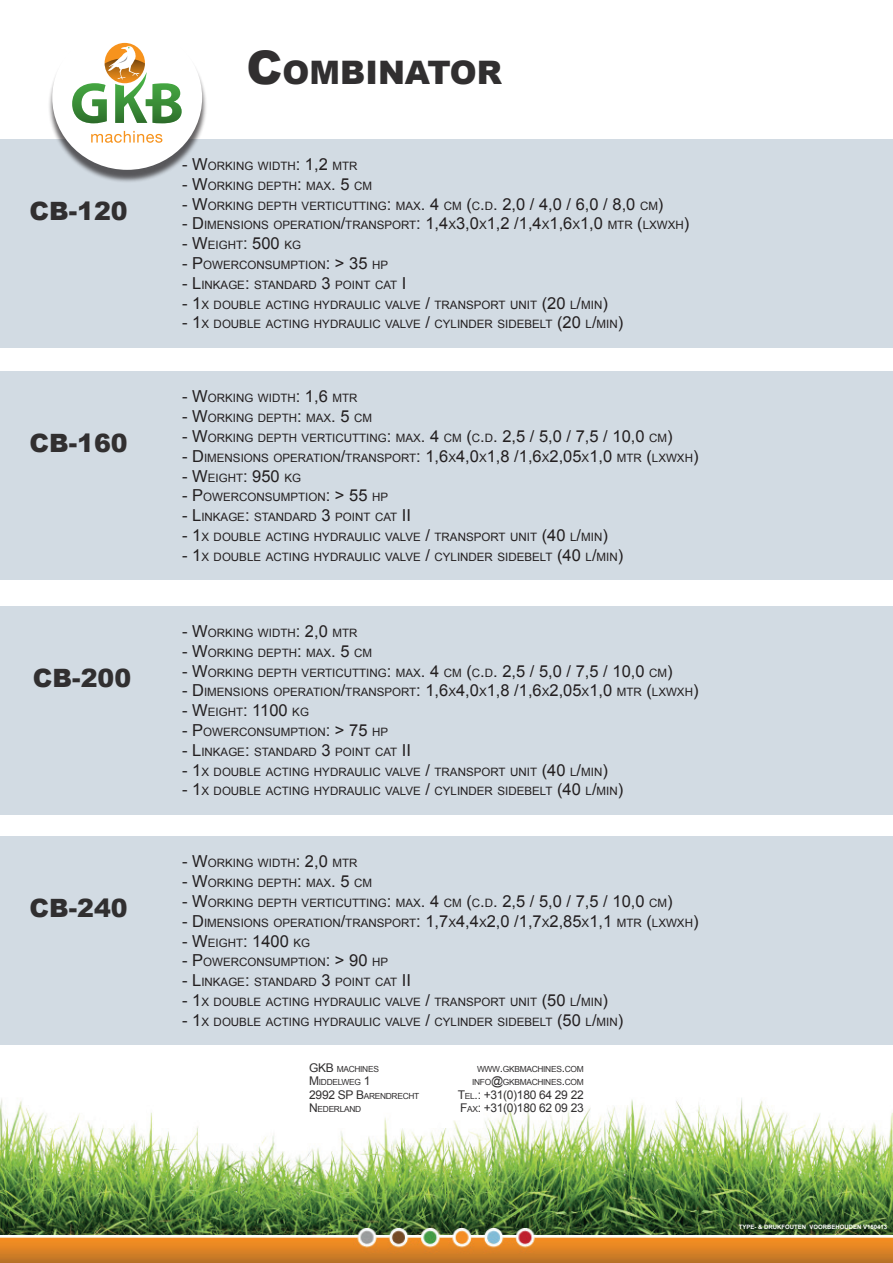
<style>
.page{position:relative;width:893px;height:1263px;background:#fff}
.page>*{position:absolute;margin:0;border:0;box-sizing:border-box;transform-origin:0 0}
.t1{font:900 32.4px "Arial";color:#312f30}
.t2{font:900 25.2px "Arial";color:#312f30}
.t3{font:16.5px "Arial";color:#231f20}
.t4{font:12px/13.5px "Arial";letter-spacing:-.025em;color:#312f30}
.t5{font:11.55px "Arial";color:#231f20}
.t6{font:8.4px/13.5px "Arial";letter-spacing:-.035em;color:#312f30}
.t7{font:700 6px "Arial";color:#fff}
.s1{font-size:46.35px}
.s2{font-size:16.5px}
.s3{font-size:11.55px}
.s4{font-size:12px}
.s5{font-size:8.4px}
</style>
<div class="page">
<img style="left:0;top:1098px;width:893px;height:130px">
<img style="left:0;top:1228px;width:893px;height:35px">
<div style="left:6px;top:139px;width:882px;height:208px;background:#d2dbe3"></div>
<div style="left:6px;top:371px;width:882px;height:209px;background:#d2dbe3"></div>
<div style="left:6px;top:606px;width:882px;height:208px;background:#d2dbe3"></div>
<div style="left:6px;top:836px;width:882px;height:209px;background:#d2dbe3"></div>
<div style="left:47px;top:28px;width:160px;height:155px;background:#231f20;opacity:.7"></div>
<div style="left:52px;top:26px;width:150px;height:144px;background:#fff;border-radius:50%"></div>
<div style="left:105px;top:43px;width:40px;height:40px;background:#f7931d;border-radius:50%"></div>
<svg style="left:72px;top:46px;width:110px;height:77px"></svg>
<svg style="left:91px;top:131px;width:71px;height:12px"></svg>
<h2 class="t2" style="left:30px;top:193px;width:100px">CB-120</h2>
<h2 class="t2" style="left:30px;top:425px;width:100px">CB-160</h2>
<h2 class="t2" style="left:33px;top:660px;width:100px">CB-200</h2>
<h2 class="t2" style="left:30px;top:890px;width:100px">CB-240</h2>
<h1 class="t1" style="left:247px;top:49px;width:257px"><span class="s1">C</span>OMBINATOR</h1>
<p class="t5" style="left:182px;top:158px;width:177px"><span class="s2">- W</span>ORKING WIDTH<span class="s2">: 1,2</span> MTR</p>
<p class="t5" style="left:182px;top:178px;width:192px"><span class="s2">- W</span>ORKING DEPTH<span class="s2">:</span> MAX<span class="s2">. 5</span> CM</p>
<p class="t5" style="left:182px;top:198px;width:483px"><span class="s2">- W</span>ORKING DEPTH VERTICUTTING<span class="s2">:</span> MAX<span class="s2">. 4</span> CM <span class="s2">(</span>C<span class="s2">.</span>D<span class="s2">. 2,0 / 4,0 / 6,0 / 8,0</span> CM<span class="s2">)</span></p>
<p class="t5" style="left:182px;top:218px;width:509px"><span class="s2">- D</span> IMENSIONS OPERATION<span class="s2">/</span>TRANSPORT<span class="s2">: 1,4</span>X<span class="s2">3,0</span>X<span class="s2">1,2 /1,4</span>X<span class="s2">1,6</span>X<span class="s2">1,0</span> MTR <span class="s2">(</span>LXWXH<span class="s2">)</span></p>
<p class="t5" style="left:182px;top:238px;width:120px"><span class="s2">- W</span>EIGHT<span class="s2">: 500</span> KG</p>
<p class="t5" style="left:182px;top:257px;width:208px"><span class="s2">- P</span>OWERCONSUMPTION<span class="s2">: &gt; 35</span> HP</p>
<p class="t5" style="left:182px;top:277px;width:223px"><span class="s2">- L</span>INKAGE<span class="s2">:</span> STANDARD <span class="s2">3</span> POINT CAT <span class="s2">I</span></p>
<p class="t5" style="left:182px;top:297px;width:427px"><span class="s2">- 1</span>X DOUBLE ACTING HYDRAULIC VALVE <span class="s2">/</span> TRANSPORT UNIT <span class="s2">(20</span> L<span class="s2">/</span>MIN<span class="s2">)</span></p>
<p class="t5" style="left:182px;top:317px;width:443px"><span class="s2">- 1</span>X DOUBLE ACTING HYDRAULIC VALVE <span class="s2">/</span> CYLINDER SIDEBELT <span class="s2">(20</span> L<span class="s2">/</span>MIN<span class="s2">)</span></p>
<p class="t5" style="left:182px;top:391px;width:177px"><span class="s2">- W</span>ORKING WIDTH<span class="s2">: 1,6</span> MTR</p>
<p class="t5" style="left:182px;top:411px;width:192px"><span class="s2">- W</span>ORKING DEPTH<span class="s2">:</span> MAX<span class="s2">. 5</span> CM</p>
<p class="t5" style="left:182px;top:430px;width:492px"><span class="s2">- W</span>ORKING DEPTH VERTICUTTING<span class="s2">:</span> MAX<span class="s2">. 4</span> CM <span class="s2">(</span>C<span class="s2">.</span>D<span class="s2">. 2,5 / 5,0 / 7,5 / 10,0</span> CM<span class="s2">)</span></p>
<p class="t5" style="left:182px;top:450px;width:518px"><span class="s2">- D</span> IMENSIONS OPERATION<span class="s2">/</span>TRANSPORT<span class="s2">: 1,6</span>X<span class="s2">4,0</span>X<span class="s2">1,8 /1,6</span>X<span class="s2">2,05</span>X<span class="s2">1,0</span> MTR <span class="s2">(</span>LXWXH<span class="s2">)</span></p>
<p class="t5" style="left:182px;top:470px;width:120px"><span class="s2">- W</span>EIGHT<span class="s2">: 950</span> KG</p>
<p class="t5" style="left:182px;top:490px;width:208px"><span class="s2">- P</span>OWERCONSUMPTION<span class="s2">: &gt; 55</span> HP</p>
<p class="t5" style="left:182px;top:510px;width:224px"><span class="s2">- L</span>INKAGE<span class="s2">:</span> STANDARD <span class="s2">3</span> POINT CAT <span class="s2">II</span></p>
<p class="t5" style="left:182px;top:529px;width:427px"><span class="s2">- 1</span>X DOUBLE ACTING HYDRAULIC VALVE <span class="s2">/</span> TRANSPORT UNIT <span class="s2">(40</span> L<span class="s2">/</span>MIN<span class="s2">)</span></p>
<p class="t5" style="left:182px;top:549px;width:443px"><span class="s2">- 1</span>X DOUBLE ACTING HYDRAULIC VALVE <span class="s2">/</span> CYLINDER SIDEBELT <span class="s2">(40</span> L<span class="s2">/</span>MIN<span class="s2">)</span></p>
<p class="t5" style="left:182px;top:625px;width:177px"><span class="s2">- W</span>ORKING WIDTH<span class="s2">: 2,0</span> MTR</p>
<p class="t5" style="left:182px;top:645px;width:192px"><span class="s2">- W</span>ORKING DEPTH<span class="s2">:</span> MAX<span class="s2">. 5</span> CM</p>
<p class="t5" style="left:182px;top:665px;width:492px"><span class="s2">- W</span>ORKING DEPTH VERTICUTTING<span class="s2">:</span> MAX<span class="s2">. 4</span> CM <span class="s2">(</span>C<span class="s2">.</span>D<span class="s2">. 2,5 / 5,0 / 7,5 / 10,0</span> CM<span class="s2">)</span></p>
<p class="t5" style="left:182px;top:685px;width:518px"><span class="s2">- D</span> IMENSIONS OPERATION<span class="s2">/</span>TRANSPORT<span class="s2">: 1,6</span>X<span class="s2">4,0</span>X<span class="s2">1,8 /1,6</span>X<span class="s2">2,05</span>X<span class="s2">1,0</span> MTR <span class="s2">(</span>LXWXH<span class="s2">)</span></p>
<h3 class="t3" style="left:182px;top:699px;width:128px">- W<span class="s3">EIGHT</span>: 1100 <span class="s3">KG</span></h3>
<p class="t5" style="left:182px;top:724px;width:208px"><span class="s2">- P</span>OWERCONSUMPTION<span class="s2">: &gt; 75</span> HP</p>
<p class="t5" style="left:182px;top:744px;width:224px"><span class="s2">- L</span>INKAGE<span class="s2">:</span> STANDARD <span class="s2">3</span> POINT CAT <span class="s2">II</span></p>
<p class="t5" style="left:182px;top:764px;width:427px"><span class="s2">- 1</span>X DOUBLE ACTING HYDRAULIC VALVE <span class="s2">/</span> TRANSPORT UNIT <span class="s2">(40</span> L<span class="s2">/</span>MIN<span class="s2">)</span></p>
<p class="t5" style="left:182px;top:784px;width:443px"><span class="s2">- 1</span>X DOUBLE ACTING HYDRAULIC VALVE <span class="s2">/</span> CYLINDER SIDEBELT <span class="s2">(40</span> L<span class="s2">/</span>MIN<span class="s2">)</span></p>
<p class="t5" style="left:182px;top:856px;width:177px"><span class="s2">- W</span>ORKING WIDTH<span class="s2">: 2,0</span> MTR</p>
<p class="t5" style="left:182px;top:876px;width:192px"><span class="s2">- W</span>ORKING DEPTH<span class="s2">:</span> MAX<span class="s2">. 5</span> CM</p>
<p class="t5" style="left:182px;top:895px;width:492px"><span class="s2">- W</span>ORKING DEPTH VERTICUTTING<span class="s2">:</span> MAX<span class="s2">. 4</span> CM <span class="s2">(</span>C<span class="s2">.</span>D<span class="s2">. 2,5 / 5,0 / 7,5 / 10,0</span> CM<span class="s2">)</span></p>
<p class="t5" style="left:182px;top:915px;width:518px"><span class="s2">- D</span> IMENSIONS OPERATION<span class="s2">/</span>TRANSPORT<span class="s2">: 1,7</span>X<span class="s2">4,4</span>X<span class="s2">2,0 /1,7</span>X<span class="s2">2,85</span>X<span class="s2">1,1</span> MTR <span class="s2">(</span>LXWXH<span class="s2">)</span></p>
<h3 class="t3" style="left:182px;top:930px;width:130px">- W<span class="s3">EIGHT</span>: 1400 <span class="s3">KG</span></h3>
<p class="t5" style="left:182px;top:955px;width:208px"><span class="s2">- P</span>OWERCONSUMPTION<span class="s2">: &gt; 90</span> HP</p>
<p class="t5" style="left:182px;top:975px;width:224px"><span class="s2">- L</span>INKAGE<span class="s2">:</span> STANDARD <span class="s2">3</span> POINT CAT <span class="s2">II</span></p>
<p class="t5" style="left:182px;top:994px;width:427px"><span class="s2">- 1</span>X DOUBLE ACTING HYDRAULIC VALVE <span class="s2">/</span> TRANSPORT UNIT <span class="s2">(50</span> L<span class="s2">/</span>MIN<span class="s2">)</span></p>
<p class="t5" style="left:182px;top:1014px;width:443px"><span class="s2">- 1</span>X DOUBLE ACTING HYDRAULIC VALVE <span class="s2">/</span> CYLINDER SIDEBELT <span class="s2">(50</span> L<span class="s2">/</span>MIN<span class="s2">)</span></p>
<p class="t4" style="left:309px;top:1061px;width:9px">GKB</p>
<p class="t6" style="left:309px;top:1062px;width:111px;text-indent:27px">MACHINES<br><span class="s4">M</span> IDDELWEG <span class="s4">1<br>2992 SP B</span>ARENDRECHT<br><span class="s4">N</span> EDERLAND</p>
<p class="t6" style="left:472px;top:1062px;width:113px;text-align:center">WWW<span class="s4">.</span>GKBMACHINES<span class="s4">.</span>COM<br>INFO<span class="s4">@</span>GKBMACHINES<span class="s4">.</span>COM</p>
<p class="t4" style="left:458px;top:1088px;width:127px">T<span class="s5">EL</span>.: +31(0)180 64 29 22<br>F<span class="s5">AX</span>: +31(0)180 62 09 23</p>
<p class="t7" style="left:739px;top:1223px;width:150px">TYPE- &amp; DRUKFOUTEN VOORBEHOUDEN V150413</p>
</div>
